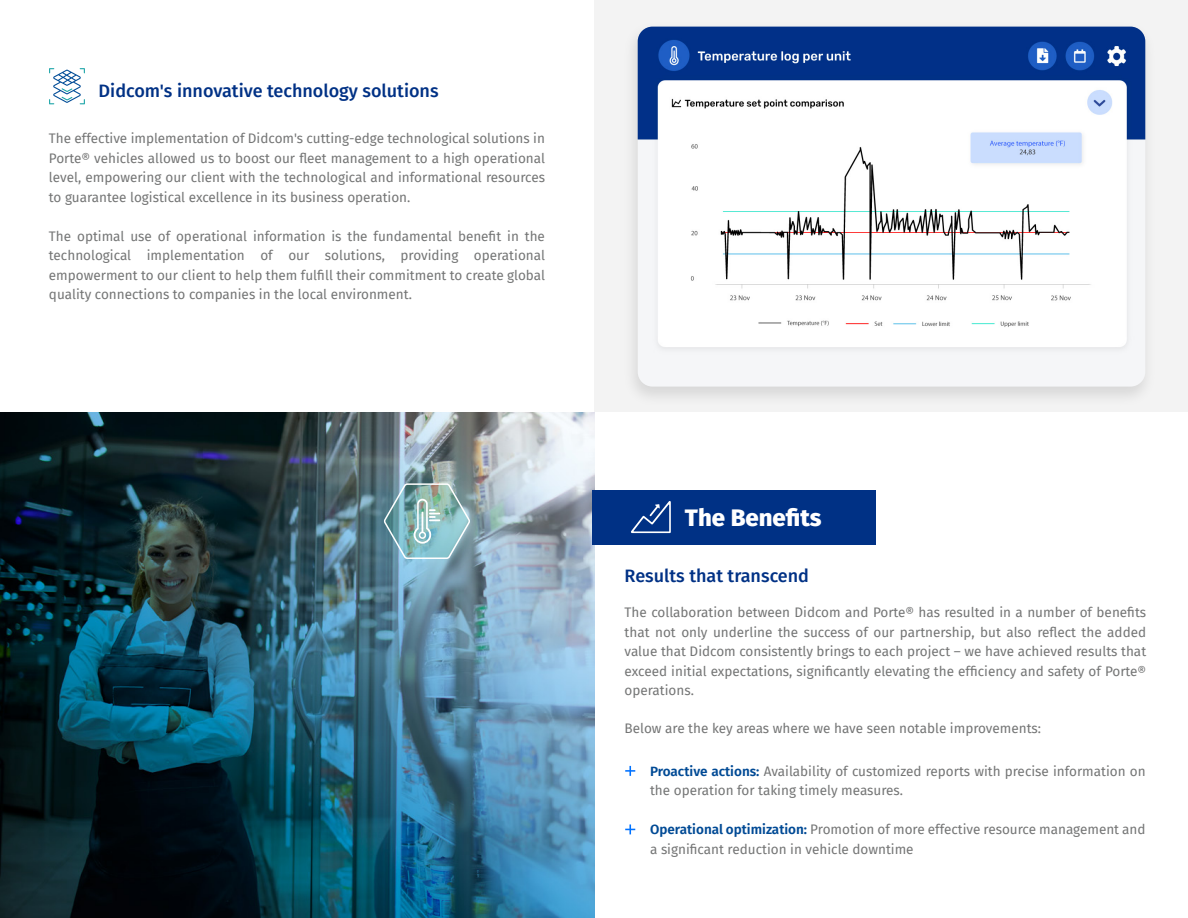
<style>
.page{position:relative;width:1188px;height:918px;background:#fff}
.page>*{position:absolute;margin:0;border:0;box-sizing:border-box;transform-origin:0 0}
.t1{font:800 24px "Fira Sans";color:#fff}
.t2{font:500 18px "Fira Sans";color:#003185}
.t3{font:13.5px/19.5px "Fira Sans";color:#747575;text-align:justify}
.s1{font-weight:600;color:#004a95}
</style>
<div class="page">
<img style="left:0;top:412px;width:594px;height:506px">
<svg style="left:49px;top:68px;width:36px;height:36px"></svg>
<svg style="left:625px;top:766px;width:10px;height:10px"></svg>
<svg style="left:625px;top:824px;width:10px;height:10px"></svg>
<div style="left:593px;top:490px;width:283px;height:54px;background:#003185"></div>
<svg style="left:631px;top:501px;width:40px;height:32px"></svg>
<img style="left:311px;top:412px;width:232px;height:224px">
<img style="left:333px;top:432px;width:188px;height:179px">
<img style="left:350px;top:445px;width:154px;height:152px">
<div style="left:594px;top:0;width:594px;height:412px;background:#f3f3f3"></div>
<img style="left:633px;top:26px;width:513px;height:371px">
<img style="left:638px;top:27px;width:507px;height:360px">
<h2 class="t2" style="left:99px;top:76px;width:342px">Didcom's innovative technology solutions</h2>
<p class="t3" style="left:49px;top:128px;width:498px">The effective implementation of Didcom's cutting-edge technological solutions in Porte® vehicles allowed us to boost our fleet management to a high operational level, empowering our client with the technological and informational resources to guarantee logistical excellence in its business operation.</p>
<p class="t3" style="left:49px;top:226px;width:498px">The optimal use of operational information is the fundamental benefit in the technological implementation of our solutions, providing operational empowerment to our client to help them fulfill their commitment to create global quality connections to companies in the local environment.</p>
<h1 class="t1" style="left:685px;top:497px;width:138px">The Benefits</h1>
<h2 class="t2" style="left:625px;top:561px;width:186px">Results that transcend</h2>
<p class="t3" style="left:625px;top:602px;width:523px">The collaboration between Didcom and Porte® has resulted in a number of benefits that not only underline the success of our partnership, but also reflect the added value that Didcom consistently brings to each project – we have achieved results that exceed initial expectations, significantly elevating the efficiency and safety of Porte® operations.</p>
<p class="t3" style="left:625px;top:718px;width:418px">Below are the key areas where we have seen notable improvements:</p>
<p class="t3" style="left:650px;top:761px;width:497px"><span class="s1">Proactive actions:</span> Availability of customized reports with precise information on the operation for taking timely measures.</p>
<p class="t3" style="left:650px;top:820px;width:497px"><span class="s1">Operational optimization:</span> Promotion of more effective resource management and a significant reduction in vehicle downtime</p>
</div>
